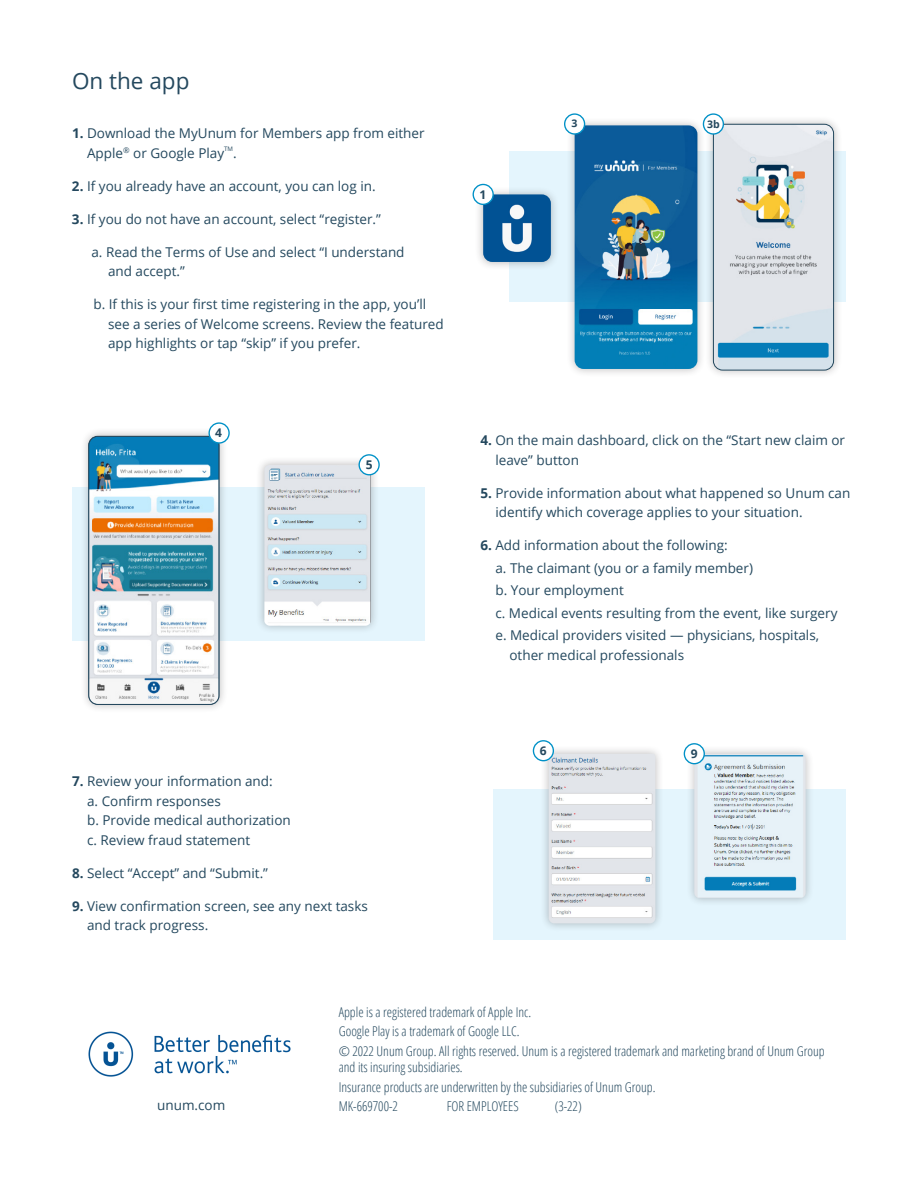
<style>
.page{position:relative;width:918px;height:1188px;background:#fff}
.page>*{position:absolute;margin:0;border:0;box-sizing:border-box;transform-origin:0 0}
.t1{font:22.5px "Open Sans";color:#24485e}
.t2{font:13.5px/19.5px "Open Sans";color:#24485e}
.t3{font:300 condensed 13.5px/19.5px "Open Sans";color:#24485e}
.t4{font:700 12px "Open Sans";color:#24485e}
.t5{font:700 10.5px "Open Sans";color:#24485e}
.t6{font:6.15px "Open Sans";color:#24485e}
.s1{font-weight:700}
</style>
<div class="page">
<div style="left:509px;top:152px;width:337px;height:150px;background:#e4f5fd"></div>
<div style="left:705px;top:115px;width:137px;height:264px;background:#231f20;opacity:.3"></div>
<img style="left:713px;top:124px;width:121px;height:246px">
<div style="left:713px;top:124px;width:121px;height:246px;border:1px solid #24485e;border-radius:9px"></div>
<div style="left:566px;top:117px;width:140px;height:261px;background:#231f20;opacity:.3"></div>
<img style="left:575px;top:125px;width:123px;height:244px">
<div style="left:474px;top:186px;width:86px;height:85px;background:#231f20;opacity:.3"></div>
<img style="left:483px;top:194px;width:68px;height:68px">
<div style="left:565px;top:114px;width:20px;height:20px;background:#fff;border-radius:50%"></div>
<div style="left:564px;top:113px;width:21px;height:22px;border:1px solid #0191c7;border-radius:50%"></div>
<div style="left:703px;top:114px;width:20px;height:20px;background:#fff;border-radius:50%"></div>
<div style="left:703px;top:113px;width:21px;height:22px;border:1px solid #0191c7;border-radius:50%"></div>
<div style="left:473px;top:184px;width:20px;height:20px;background:#fff;border-radius:50%"></div>
<div style="left:473px;top:184px;width:21px;height:21px;border:1px solid #0191c7;border-radius:50%"></div>
<div style="left:72px;top:488px;width:353px;height:153px;background:#e4f5fd"></div>
<div style="left:256px;top:456px;width:124px;height:179px;background:#231f20;opacity:.3"></div>
<img style="left:264px;top:465px;width:107px;height:161px">
<div style="left:494px;top:789px;width:352px;height:151px;background:#e4f5fd"></div>
<div style="left:540px;top:745px;width:124px;height:187px;background:#231f20;opacity:.3"></div>
<img style="left:549px;top:754px;width:106px;height:169px">
<div style="left:686px;top:745px;width:128px;height:162px;background:#231f20;opacity:.3"></div>
<img style="left:694px;top:754px;width:112px;height:144px">
<div style="left:80px;top:427px;width:148px;height:286px;background:#231f20;opacity:.3"></div>
<img style="left:89px;top:436px;width:130px;height:268px">
<div style="left:88px;top:436px;width:131px;height:269px;border:1px solid #24485e;border-radius:9px"></div>
<div style="left:533px;top:741px;width:20px;height:20px;background:#fff;border-radius:50%"></div>
<div style="left:533px;top:740px;width:21px;height:21px;border:1px solid #0191c7;border-radius:50%"></div>
<div style="left:359px;top:455px;width:20px;height:20px;background:#fff;border-radius:50%"></div>
<div style="left:358px;top:454px;width:22px;height:21px;border:1px solid #0191c7;border-radius:50%"></div>
<div style="left:684px;top:744px;width:20px;height:20px;background:#fff;border-radius:50%"></div>
<div style="left:684px;top:743px;width:21px;height:21px;border:1px solid #0191c7;border-radius:50%"></div>
<svg style="left:209px;top:423px;width:20px;height:20px"></svg>
<div style="left:208px;top:422px;width:22px;height:22px;border:1px solid #0191c7;border-radius:50%"></div>
<img style="left:88px;top:1031px;width:202px;height:46px">
<h1 class="t1" style="left:72px;top:66px;width:119px">On the app</h1>
<p class="t2" style="left:87px;top:123px;width:339px;text-indent:-15px"><span class="s1">1.</span> Download the MyUnum for Members app from either<br>Apple<sup>®</sup> or Google Play</p>
<p class="t6" style="left:224px;top:145px;width:10px">TM</p>
<p class="t2" style="left:233px;top:143px;width:5px">.</p>
<p class="t2" style="left:72px;top:176px;width:305px"><span class="s1">2.</span> If you already have an account, you can log in.</p>
<p class="t2" style="left:72px;top:209px;width:310px"><span class="s1">3.</span> If you do not have an account, select “register.”</p>
<p class="t2" style="left:108px;top:242px;width:298px;text-indent:-17px">a. Read the Terms of Use and select “I understand and accept.”</p>
<p class="t2" style="left:108px;top:294px;width:337px;text-indent:-14px">b. If this is your first time registering in the app, you’ll see a series of Welcome screens. Review the featured app highlights or tap “skip” if you prefer.</p>
<p class="t4" style="left:215px;top:424px;width:8px">4</p>
<p class="t4" style="left:366px;top:456px;width:8px">5</p>
<p class="t2" style="left:87px;top:772px;width:205px;text-indent:-15px"><span class="s1">7.</span> Review your information and:<br>a. Confirm responses<br>b. Provide medical authorization c. Review fraud statement</p>
<p class="t2" style="left:72px;top:863px;width:198px"><span class="s1">8.</span> Select “Accept” and “Submit.”</p>
<p class="t2" style="left:87px;top:896px;width:282px;text-indent:-15px"><span class="s1">9.</span> View confirmation screen, see any next tasks and track progress.</p>
<p class="t4" style="left:480px;top:186px;width:8px">1</p>
<p class="t5" style="left:572px;top:116px;width:7px">3</p>
<p class="t5" style="left:707px;top:117px;width:14px">3b</p>
<p class="t2" style="left:495px;top:430px;width:351px;text-indent:-15px"><span class="s1">4.</span> On the main dashboard, click on the “Start new claim or leave” button</p>
<p class="t2" style="left:495px;top:483px;width:356px;text-indent:-15px"><span class="s1">5.</span> Provide information about what happened so Unum can identify which coverage applies to your situation.</p>
<p class="t2" style="left:495px;top:534px;width:344px;line-height:22.5px;text-indent:-15px"><span class="s1">6.</span> Add information about the following:<br>a. The claimant (you or a family member)<br>b. Your employment<br>c. Medical events resulting from the event, like surgery e. Medical providers visited — physicians, hospitals,</p>
<p class="t2" style="left:509px;top:645px;width:176px">other medical professionals</p>
<p class="t4" style="left:540px;top:742px;width:8px">6</p>
<p class="t4" style="left:691px;top:745px;width:8px">9</p>
<p class="t2" style="left:157px;top:1095px;width:70px">unum.com</p>
<p class="t3" style="left:339px;top:1001px;width:488px">Apple is a registered trademark of Apple Inc.<br>Google Play is a trademark of Google LLC.<br>© 2022 Unum Group. All rights reserved. Unum is a registered trademark and marketing brand of Unum Group</p>
<p class="t3" style="left:339px;top:1057px;width:318px">and its insuring subsidiaries.<br>Insurance products are underwritten by the subsidiaries of Unum Group.<br>MK-669700-2</p>
<p class="t3" style="left:447px;top:1096px;width:73px">FOR EMPLOYEES</p>
<p class="t3" style="left:555px;top:1096px;width:29px">(3-22)</p>
</div>
